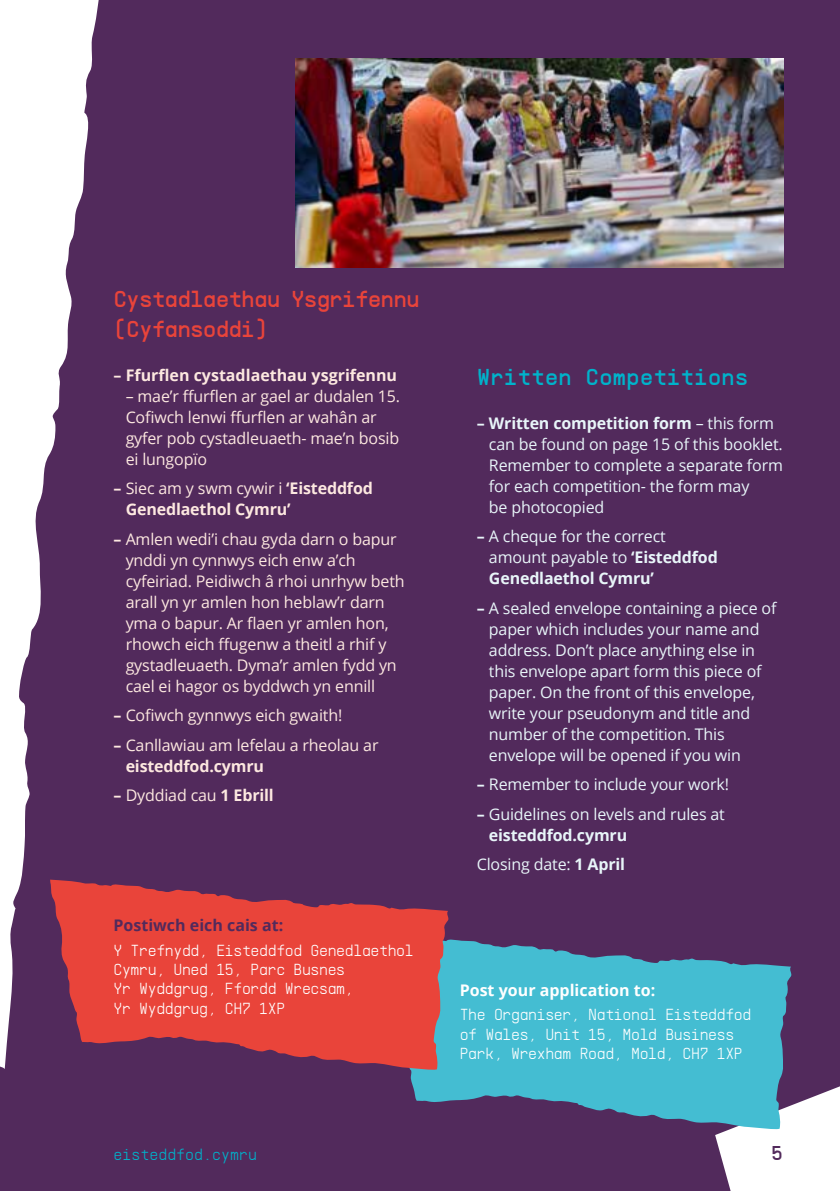
<style>
.page{position:relative;width:840px;height:1191px;background:#fff}
.page>*{position:absolute;margin:0;border:0;box-sizing:border-box;transform-origin:0 0}
.t1{font:23px/30px "Supply";letter-spacing:-.045em;color:#e9443a}
.t2{font:23px "Supply";letter-spacing:-.01em;color:#00b3cb}
.t3{font:20px "Supply";color:#522a5c}
.t4{font:16px/21px "Open Sans";letter-spacing:-.01em;color:#e8f5f9}
.t5{font:16px/21px "Open Sans";letter-spacing:-.01em;color:#fde8e0}
.t6{font:300 16px/19.2px "Supply";letter-spacing:-.025em;color:#fff}
.t7{font:700 16px/21px "Open Sans";color:#fde8e0}
.t8{font:700 16px "Open Sans";color:#fff}
.t9{font:700 16px "Open Sans";color:#522a5c}
.t10{font:300 16px "Supply";color:#00b3cb}
.s1{font-weight:400}
.s2{font-weight:700}
</style>
<div class="page">
<div style="left:0;top:0;width:839px;height:1191px;background:#522a5c"></div>
<svg style="left:715px;top:1086px;width:124px;height:105px;background:#ede9ee"></svg>
<svg style="left:410px;top:939px;width:382px;height:191px;fill:#44bdd2"></svg>
<svg style="left:0;top:0;width:99px;height:1069px;fill:#fff"></svg>
<svg style="left:50px;top:879px;width:399px;height:192px;fill:#e9443a"></svg>
<img style="left:295px;top:58px;width:487px;height:209px">
<h1 class="t1" style="left:113px;top:283px;width:308px">Cystadlaethau Ysgrifennu (Cyfansoddi)</h1>
<p class="t7" style="left:113px;top:364px;width:285px">– Ffurflen cystadlaethau ysgrifennu</p>
<p class="t5" style="left:126px;top:385px;width:276px">– mae’r ffurflen ar gael ar dudalen 15.<br>Cofiwch lenwi ffurflen ar wahân ar gyfer pob cystadleuaeth- mae’n bosib ei lungopïo</p>
<p class="t7" style="left:126px;top:477px;width:248px;text-indent:-12px">– <span class="s1">Siec am y swm cywir i</span> ‘Eisteddfod<br>Genedlaethol Cymru’</p>
<p class="t5" style="left:126px;top:528px;width:280px;text-indent:-12px"><span class="s2">–</span> Amlen wedi’i chau gyda darn o bapur ynddi yn cynnwys eich enw a’ch cyfeiriad. Peidiwch â rhoi unrhyw beth arall yn yr amlen hon heblaw’r darn yma o bapur. Ar flaen yr amlen hon, rhowch eich ffugenw a theitl a rhif y gystadleuaeth. Dyma’r amlen fydd yn cael ei hagor os byddwch yn ennill</p>
<p class="t5" style="left:113px;top:704px;width:230px"><span class="s2">–</span> Cofiwch gynnwys eich gwaith!</p>
<p class="t5" style="left:126px;top:734px;width:254px;text-indent:-12px"><span class="s2">–</span> Canllawiau am lefelau a rheolau ar <span class="s2">eisteddfod.cymru</span></p>
<p class="t5" style="left:113px;top:784px;width:162px"><span class="s2">–</span> Dyddiad cau <span class="s2">1 Ebrill</span></p>
<p class="t9" style="left:113px;top:914px;width:171px">Postiwch eich cais at:</p>
<p class="t6" style="left:113px;top:940px;width:302px">Y Trefnydd, Eisteddfod Genedlaethol<br>Cymru, Uned 15, Parc Busnes<br>Yr Wyddgrug, Ffordd Wrecsam,<br>Yr Wyddgrug, CH7 1XP</p>
<h1 class="t2" style="left:476px;top:361px;width:273px">Written Competitions</h1>
<p class="t4" style="left:488px;top:412px;width:295px;text-indent:-12px"><span class="s2">– Written competition form</span> – this form can be found on page 15 of this booklet.<br>Remember to complete a separate form for each competition- the form may<br>be photocopied</p>
<p class="t4" style="left:488px;top:525px;width:230px;text-indent:-12px"><span class="s2">–</span> A cheque for the correct amount payable to <span class="s2">‘Eisteddfod<br>Genedlaethol Cymru’</span></p>
<p class="t4" style="left:488px;top:597px;width:289px;text-indent:-12px"><span class="s2">–</span> A sealed envelope containing a piece of paper which includes your name and address. Don’t place anything else in this envelope apart form this piece of paper. On the front of this envelope, write your pseudonym and title and number of the competition. This envelope will be opened if you win</p>
<p class="t4" style="left:476px;top:773px;width:253px"><span class="s2">–</span> Remember to include your work!</p>
<p class="t4" style="left:488px;top:803px;width:237px;text-indent:-12px"><span class="s2">–</span> Guidelines on levels and rules at <span class="s2">eisteddfod.cymru</span></p>
<p class="t4" style="left:476px;top:853px;width:150px">Closing date: <span class="s2">1 April</span></p>
<p class="t8" style="left:459px;top:978px;width:197px">Post your application to:</p>
<p class="t6" style="left:459px;top:1005px;width:293px">The Organiser, National Eisteddfod of Wales, Unit 15, Mold Business<br>Park, Wrexham Road, Mold, CH7 1XP</p>
<p class="t10" style="left:113px;top:1143px;width:145px">eisteddfod.cymru</p>
<p class="t3" style="left:770px;top:1139px;width:13px">5</p>
</div>
